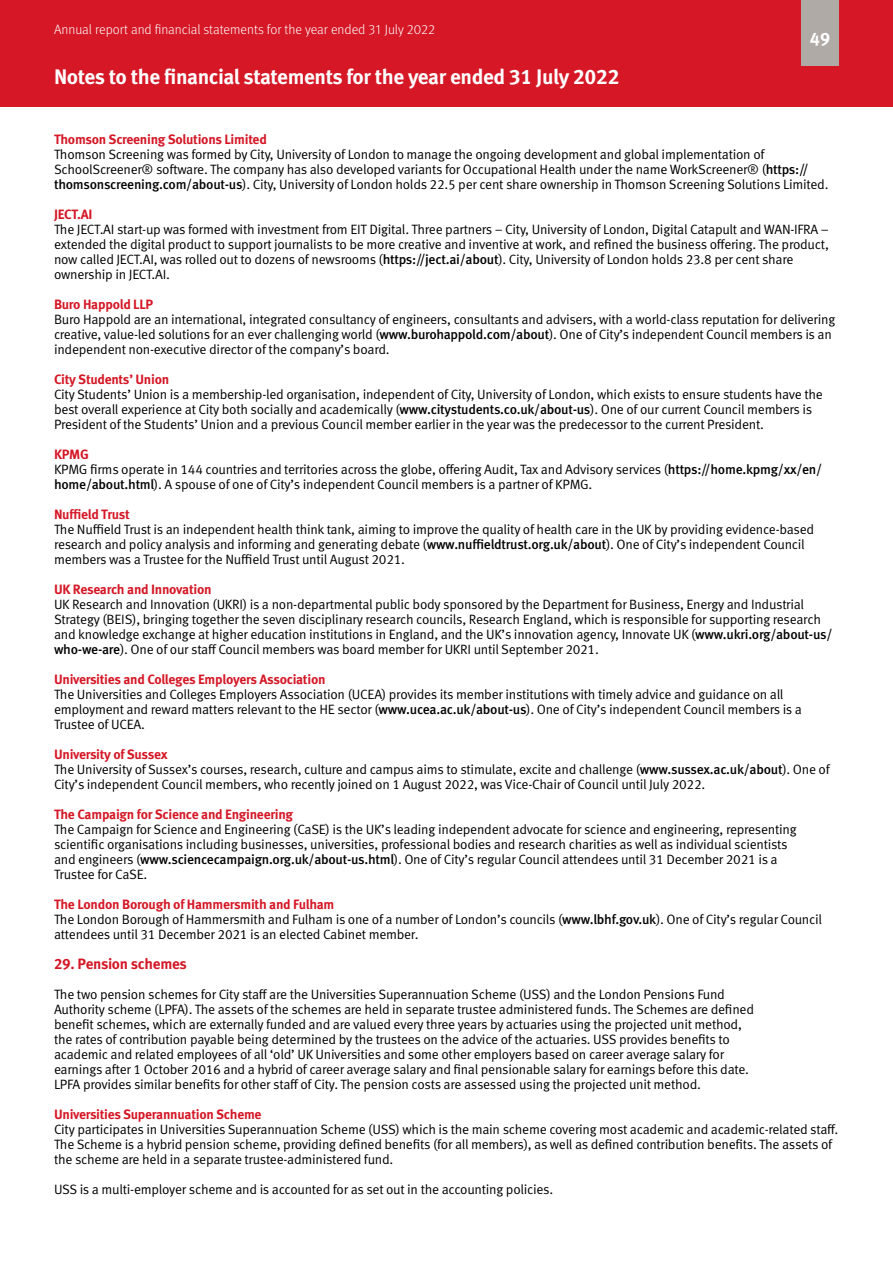
<style>
.page{position:relative;width:893px;height:1263px;background:#fff}
.page>*{position:absolute;margin:0;border:0;box-sizing:border-box;transform-origin:0 0}
.t1{font:700 21px "Meta Pro";letter-spacing:-.02em;color:#fff}
.t2{font:700 18px "Meta Pro";color:#fff}
.Body_Text{font:700 15px "Meta Pro";letter-spacing:-.02em;color:#d51726}
.Body_Text-2{font:13.5px/15px "Meta Pro Norm";letter-spacing:-.02em;color:#000}
.t3{font:700 13.5px "Meta Pro";letter-spacing:-.02em;color:#d51726}
.t4{font:300 13.5px "Meta Pro";color:#fff}
.s1{font-family:"Meta Pro";font-weight:500}
</style>
<div class="page">
<div style="left:0;top:0;width:893px;height:106px;background:#d51726"></div>
<div style="left:801px;top:0;width:38px;height:66px;background:#b0aaa7"></div>
<p class="t4" style="left:54px;top:20px;width:383px">Annual report and financial statements for the year ended 31 July 2022</p>
<h1 class="t1" style="left:54px;top:60px;width:567px">Notes to the financial statements for the year ended 31 July 2022</h1>
<h2 class="t2" style="left:810px;top:24px;width:22px">49</h2>
<h3 class="t3" style="left:54px;top:129px;width:214px">Thomson Screening Solutions Limited</h3>
<p class="Body_Text-2" style="left:54px;top:146px;width:776px">Thomson Screening was formed by City, University of London to manage the ongoing development and global implementation of<br>SchoolScreener® software. The company has also developed variants for Occupational Health under the name WorkScreener® (<span class="s1">https:// thomsonscreening.com/about-us</span>). City, University of London holds 22.5 per cent share ownership in Thomson Screening Solutions Limited.</p>
<h3 class="t3" style="left:54px;top:204px;width:40px">JECT.AI</h3>
<p class="Body_Text-2" style="left:54px;top:221px;width:776px">The JECT.AI start-up was formed with investment from EIT Digital. Three partners – City, University of London, Digital Catapult and WAN-IFRA – extended the digital product to support journalists to be more creative and inventive at work, and refined the business offering. The product, now called JECT.AI, was rolled out to dozens of newsrooms (<span class="s1">https://ject.ai/about</span>). City, University of London holds 23.8 per cent share ownership in JECT.AI.</p>
<h3 class="t3" style="left:54px;top:294px;width:101px">Buro Happold LLP</h3>
<p class="Body_Text-2" style="left:54px;top:311px;width:783px">Buro Happold are an international, integrated consultancy of engineers, consultants and advisers, with a world-class reputation for delivering creative, value-led solutions for an ever challenging world (<span class="s1">www.burohappold.com/about</span>). One of City’s independent Council members is an independent non-executive director of the company’s board.</p>
<h3 class="t3" style="left:54px;top:369px;width:117px">City Students’ Union</h3>
<p class="Body_Text-2" style="left:54px;top:386px;width:770px">City Students’ Union is a membership-led organisation, independent of City, University of London, which exists to ensure students have the best overall experience at City both socially and academically (<span class="s1">www.citystudents.co.uk/about-us</span>). One of our current Council members is<br>President of the Students’ Union and a previous Council member earlier in the year was the predecessor to the current President.</p>
<h3 class="t3" style="left:54px;top:444px;width:37px">KPMG</h3>
<p class="Body_Text-2" style="left:54px;top:461px;width:770px">KPMG firms operate in 144 countries and territories across the globe, offering Audit, Tax and Advisory services (<span class="s1">https://home.kpmg/xx/en/ home/about.html</span>). A spouse of one of City’s independent Council members is a partner of KPMG.</p>
<h3 class="t3" style="left:54px;top:504px;width:78px">Nuffield Trust</h3>
<p class="Body_Text-2" style="left:54px;top:521px;width:762px">The Nuffield Trust is an independent health think tank, aiming to improve the quality of health care in the UK by providing evidence-based research and policy analysis and informing and generating debate (<span class="s1">www.nuffieldtrust.org.uk/about</span>). One of City’s independent Council members was a Trustee for the Nuffield Trust until August 2021.</p>
<h3 class="t3" style="left:54px;top:579px;width:159px">UK Research and Innovation</h3>
<p class="Body_Text-2" style="left:54px;top:596px;width:780px">UK Research and Innovation (UKRI) is a non-departmental public body sponsored by the Department for Business, Energy and Industrial Strategy (BEIS), bringing together the seven disciplinary research councils, Research England, which is responsible for supporting research and knowledge exchange at higher education institutions in England, and the UK’s innovation agency, Innovate UK (<span class="s1">www.ukri.org/about-us/ who-we-are</span>). One of our staff Council members was board member for UKRI until September 2021.</p>
<h3 class="t3" style="left:54px;top:669px;width:273px">Universities and Colleges Employers Association</h3>
<p class="Body_Text-2" style="left:54px;top:686px;width:749px">The Universities and Colleges Employers Association (UCEA) provides its member institutions with timely advice and guidance on all employment and reward matters relevant to the HE sector (<span class="s1">www.ucea.ac.uk/about-us</span>). One of City’s independent Council members is a<br>Trustee of UCEA.</p>
<h3 class="t3" style="left:54px;top:744px;width:115px">University of Sussex</h3>
<p class="Body_Text-2" style="left:54px;top:761px;width:777px">The University of Sussex’s courses, research, culture and campus aims to stimulate, excite and challenge (<span class="s1">www.sussex.ac.uk/about</span>). One of<br>City’s independent Council members, who recently joined on 1 August 2022, was Vice-Chair of Council until July 2022.</p>
<h3 class="t3" style="left:54px;top:804px;width:241px">The Campaign for Science and Engineering</h3>
<p class="Body_Text-2" style="left:54px;top:821px;width:744px">The Campaign for Science and Engineering (CaSE) is the UK’s leading independent advocate for science and engineering, representing scientific organisations including businesses, universities, professional bodies and research charities as well as individual scientists and engineers (<span class="s1">www.sciencecampaign.org.uk/about-us.html</span>). One of City’s regular Council attendees until 31 December 2021 is a Trustee for CaSE.</p>
<h3 class="t3" style="left:54px;top:894px;width:282px">The London Borough of Hammersmith and Fulham</h3>
<p class="Body_Text-2" style="left:54px;top:911px;width:769px">The London Borough of Hammersmith and Fulham is one of a number of London’s councils (<span class="s1">www.lbhf.gov.uk</span>). One of City’s regular Council attendees until 31 December 2021 is an elected Cabinet member.</p>
<p class="Body_Text" style="left:54px;top:952px;width:134px">29. Pension schemes</p>
<h2 class="Body_Text-2" style="left:54px;top:986px;width:701px">The two pension schemes for City staff are the Universities Superannuation Scheme (USS) and the London Pensions Fund Authority scheme (LPFA). The assets of the schemes are held in separate trustee administered funds. The Schemes are defined benefit schemes, which are externally funded and are valued every three years by actuaries using the projected unit method, the rates of contribution payable being determined by the trustees on the advice of the actuaries. USS provides benefits to academic and related employees of all ‘old’ UK Universities and some other employers based on career average salary for earnings after 1 October 2016 and a hybrid of career average salary and final pensionable salary for earnings before this date.<br>LPFA provides similar benefits for other staff of City. The pension costs are assessed using the projected unit method.</h2>
<h3 class="t3" style="left:54px;top:1104px;width:209px">Universities Superannuation Scheme</h3>
<p class="Body_Text-2" style="left:54px;top:1121px;width:786px">City participates in Universities Superannuation Scheme (USS) which is the main scheme covering most academic and academic-related staff.<br>The Scheme is a hybrid pension scheme, providing defined benefits (for all members), as well as defined contribution benefits. The assets of the scheme are held in a separate trustee-administered fund.</p>
<p class="Body_Text-2" style="left:54px;top:1181px;width:501px">USS is a multi-employer scheme and is accounted for as set out in the accounting policies.</p>
</div>
